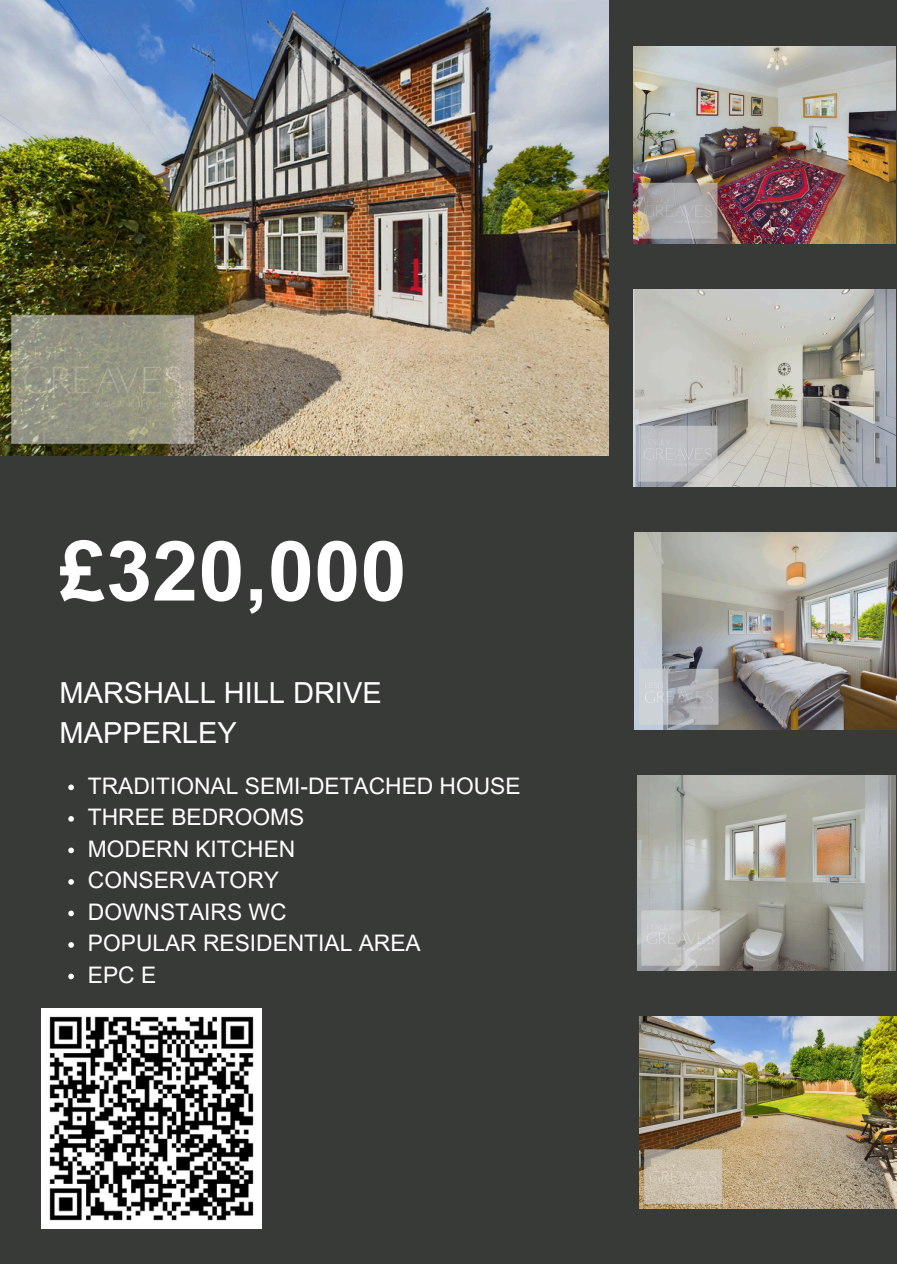
<style>
.page{position:relative;width:897px;height:1264px;background:#fff}
.page>*{position:absolute;margin:0;border:0;box-sizing:border-box;transform-origin:0 0}
.t1{font:700 83.25px "Arial MT Pro";color:#fff}
.t2{font:28.95px/40.5px "Arial MT Pro";color:#fff}
.t3{font:22.8px "Arial MT Pro";color:#fff}
</style>
<div class="page">
<div style="left:0;top:0;width:897px;height:1263px;background:#373a36"></div>
<img style="left:0;top:0;width:608px;height:456px">
<img style="left:633px;top:289px;width:263px;height:197px">
<img style="left:633px;top:47px;width:263px;height:197px">
<img style="left:637px;top:775px;width:258px;height:195px">
<img style="left:634px;top:532px;width:262px;height:197px">
<img style="left:639px;top:1016px;width:257px;height:192px">
<img style="left:42px;top:1008px;width:219px;height:220px">
<svg style="left:68px;top:784px;width:6px;height:6px"></svg>
<svg style="left:68px;top:816px;width:6px;height:5px"></svg>
<svg style="left:68px;top:847px;width:6px;height:6px"></svg>
<svg style="left:68px;top:879px;width:6px;height:5px"></svg>
<svg style="left:68px;top:910px;width:6px;height:6px"></svg>
<svg style="left:68px;top:942px;width:6px;height:5px"></svg>
<svg style="left:68px;top:973px;width:6px;height:6px"></svg>
<p class="t1" style="left:60px;top:540px;width:349px">£320,000</p>
<p class="t2" style="left:60px;top:675px;width:323px">MARSHALL HILL DRIVE<br>MAPPERLEY</p>
<p class="t3" style="left:88px;top:777px;width:434px">TRADITIONAL SEMI-DETACHED HOUSE</p>
<p class="t3" style="left:88px;top:808px;width:218px">THREE BEDROOMS</p>
<p class="t3" style="left:88px;top:840px;width:209px">MODERN KITCHEN</p>
<p class="t3" style="left:88px;top:871px;width:192px">CONSERVATORY</p>
<p class="t3" style="left:88px;top:903px;width:200px">DOWNSTAIRS WC</p>
<p class="t3" style="left:88px;top:934px;width:334px">POPULAR RESIDENTIAL AREA</p>
<p class="t3" style="left:88px;top:966px;width:70px">EPC E</p>
</div>
